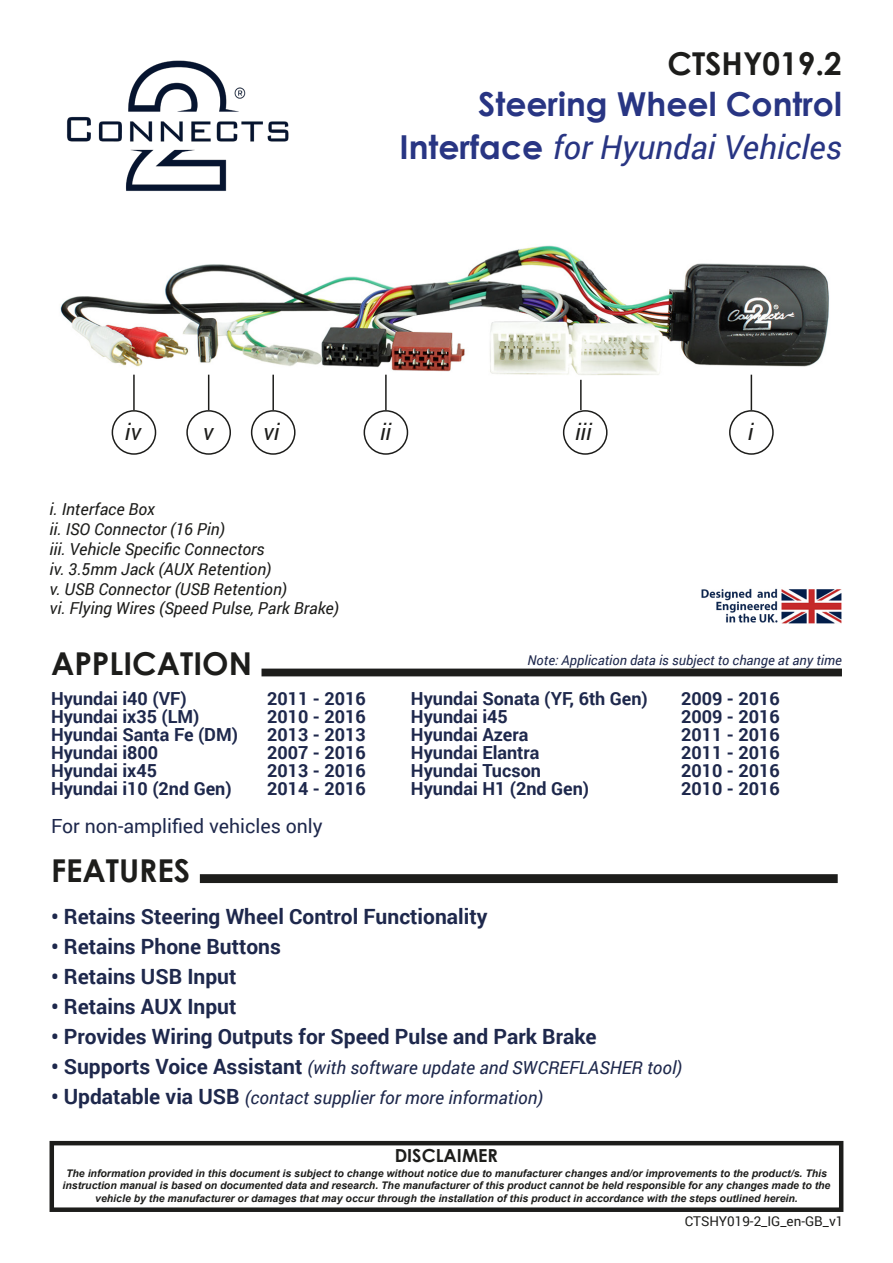
<style>
.page{position:relative;width:893px;height:1263px;background:#fff}
.page>*{position:absolute;margin:0;border:0;box-sizing:border-box;transform-origin:0 0}
.t1{font:italic 33px "Roboto";color:#283583}
.t2{font:700 33px "Century Gothic";color:#283583}
.t3{font:700 31.5px "Century Gothic";color:#1d1d1b}
.t4{font:italic 22.5px "Roboto";color:#1d1d1b}
.t5{font:700 21px "Roboto";color:#1e284c}
.t6{font:19.5px "Roboto";color:#1e284c}
.t7{font:700 18px "Roboto";color:#1e284c}
.t8{font:italic 18px "Roboto";color:#1e284c}
.t9{font:700 18px "Century Gothic";color:#1d1d1b}
.t10{font:italic 16.5px "Roboto";color:#1d1d1b}
.t11{font:italic 13.5px "Roboto";color:#1e284c}
.t12{font:13.5px "Roboto";color:#1d1d1b}
.t13{font:italic 700 10.5px/12.6px "Arial";color:#1d1d1b;text-align:center}
.s1{font-family:"Century Gothic";font-weight:700;font-style:normal}
.s2{font-weight:700;font-style:normal;font-size:21px}
</style>
<div class="page">
<img style="left:67px;top:60px;width:222px;height:131px">
<div style="left:261px;top:669px;width:581px;height:7px;border:3px solid #1d1d1b"></div>
<div style="left:201px;top:876px;width:635px;height:5px;background:#1d1d1b"></div>
<div style="left:200px;top:874px;width:638px;height:9px;border:3px solid #1d1d1b"></div>
<div style="left:50px;top:1141px;width:793px;height:71px;border:4px solid #1d1d1b"></div>
<img style="left:701px;top:588px;width:141px;height:36px">
<img style="left:60px;top:245px;width:769px;height:183px">
<div style="left:112px;top:410px;width:44px;height:45px;border:2px solid #1d1d1b;border-radius:50%"></div>
<div style="left:186px;top:410px;width:45px;height:45px;border:2px solid #1d1d1b;border-radius:50%"></div>
<div style="left:251px;top:410px;width:45px;height:45px;border:2px solid #1d1d1b;border-radius:50%"></div>
<div style="left:364px;top:410px;width:44px;height:45px;border:2px solid #1d1d1b;border-radius:50%"></div>
<div style="left:563px;top:410px;width:45px;height:45px;border:2px solid #1d1d1b;border-radius:50%"></div>
<div style="left:729px;top:410px;width:45px;height:45px;border:2px solid #1d1d1b;border-radius:50%"></div>
<hr style="left:133px;top:375px;width:2px;height:35px;background:#1d1d1b">
<hr style="left:208px;top:375px;width:1px;height:35px;background:#1d1d1b">
<hr style="left:272px;top:375px;width:2px;height:35px;background:#1d1d1b">
<hr style="left:385px;top:375px;width:2px;height:35px;background:#1d1d1b">
<hr style="left:580px;top:380px;width:2px;height:30px;background:#1d1d1b">
<hr style="left:751px;top:375px;width:1px;height:35px;background:#1d1d1b">
<p class="t3" style="left:667px;top:39px;width:176px">CTSHY019.2</p>
<p class="t2" style="left:478px;top:79px;width:365px">Steering Wheel Control</p>
<p class="t1" style="left:399px;top:125px;width:444px"><span class="s1">Interface</span> for Hyundai Vehicles</p>
<p class="t4" style="left:125px;top:416px;width:18px">iv</p>
<p class="t4" style="left:203px;top:416px;width:12px">v</p>
<p class="t4" style="left:263px;top:416px;width:18px">vi</p>
<p class="t4" style="left:380px;top:416px;width:12px">ii</p>
<p class="t4" style="left:575px;top:416px;width:18px">iii</p>
<p class="t4" style="left:748px;top:416px;width:7px">i</p>
<p class="t10" style="left:50px;top:498px;width:107px">i. Interface Box</p>
<p class="t10" style="left:50px;top:518px;width:177px">ii. ISO Connector (16 Pin)</p>
<p class="t10" style="left:50px;top:538px;width:217px">iii. Vehicle Specific Connectors</p>
<p class="t10" style="left:50px;top:557px;width:223px">iv. 3.5mm Jack (AUX Retention)</p>
<p class="t10" style="left:50px;top:577px;width:239px">v. USB Connector (USB Retention)</p>
<p class="t10" style="left:50px;top:597px;width:291px">vi. Flying Wires (Speed Pulse, Park Brake)</p>
<p class="t3" style="left:51px;top:639px;width:202px">APPLICATION</p>
<p class="t7" style="left:51px;top:686px;width:137px">Hyundai i40 (VF)</p>
<p class="t7" style="left:267px;top:686px;width:100px">2011 - 2016</p>
<p class="t7" style="left:51px;top:704px;width:150px">Hyundai ix35 (LM)</p>
<p class="t7" style="left:267px;top:704px;width:100px">2010 - 2016</p>
<p class="t7" style="left:51px;top:722px;width:189px">Hyundai Santa Fe (DM)</p>
<p class="t7" style="left:267px;top:722px;width:100px">2013 - 2013</p>
<p class="t7" style="left:51px;top:740px;width:109px">Hyundai i800</p>
<p class="t7" style="left:267px;top:740px;width:100px">2007 - 2016</p>
<p class="t7" style="left:51px;top:758px;width:108px">Hyundai ix45</p>
<p class="t7" style="left:267px;top:758px;width:100px">2013 - 2016</p>
<p class="t7" style="left:51px;top:776px;width:182px">Hyundai i10 (2nd Gen)</p>
<p class="t7" style="left:267px;top:776px;width:100px">2014 - 2016</p>
<p class="t6" style="left:51px;top:812px;width:273px">For non-amplified vehicles only</p>
<p class="t3" style="left:51px;top:847px;width:141px">FEATURES</p>
<p class="t11" style="left:528px;top:651px;width:316px">Note: Application data is subject to change at any time</p>
<p class="t7" style="left:411px;top:686px;width:238px">Hyundai Sonata (YF, 6th Gen)</p>
<p class="t7" style="left:681px;top:686px;width:100px">2009 - 2016</p>
<p class="t7" style="left:411px;top:704px;width:98px">Hyundai i45</p>
<p class="t7" style="left:681px;top:704px;width:100px">2009 - 2016</p>
<p class="t7" style="left:411px;top:722px;width:119px">Hyundai Azera</p>
<p class="t7" style="left:681px;top:722px;width:100px">2011 - 2016</p>
<p class="t7" style="left:411px;top:740px;width:130px">Hyundai Elantra</p>
<p class="t7" style="left:681px;top:740px;width:100px">2011 - 2016</p>
<p class="t7" style="left:411px;top:758px;width:132px">Hyundai Tucson</p>
<p class="t7" style="left:681px;top:758px;width:100px">2010 - 2016</p>
<p class="t7" style="left:411px;top:776px;width:180px">Hyundai H1 (2nd Gen)</p>
<p class="t7" style="left:681px;top:776px;width:100px">2010 - 2016</p>
<p class="t5" style="left:51px;top:902px;width:438px">• Retains Steering Wheel Control Functionality</p>
<p class="t5" style="left:51px;top:932px;width:231px">• Retains Phone Buttons</p>
<p class="t5" style="left:51px;top:962px;width:187px">• Retains USB Input</p>
<p class="t5" style="left:51px;top:992px;width:187px">• Retains AUX Input</p>
<p class="t5" style="left:51px;top:1022px;width:547px">• Provides Wiring Outputs for Speed Pulse and Park Brake</p>
<p class="t8" style="left:51px;top:1055px;width:633px"><span class="s2">• Supports Voice Assistant</span> (with software update and SWCREFLASHER tool)</p>
<p class="t8" style="left:51px;top:1085px;width:494px"><span class="s2">• Updatable via USB</span> (contact supplier for more information)</p>
<p class="t9" style="left:395px;top:1142px;width:105px">DISCLAIMER</p>
<p class="t13" style="left:63px;top:1167px;width:769px">The information provided in this document is subject to change without notice due to manufacturer changes and/or improvements to the product/s. This instruction manual is based on documented data and research. The manufacturer of this product cannot be held responsible for any changes made to the vehicle by the manufacturer or damages that may occur through the installation of this product in accordance with the steps outlined herein.</p>
<p class="t12" style="left:685px;top:1212px;width:160px">CTSHY019-2_IG_en-GB_v1</p>
</div>
